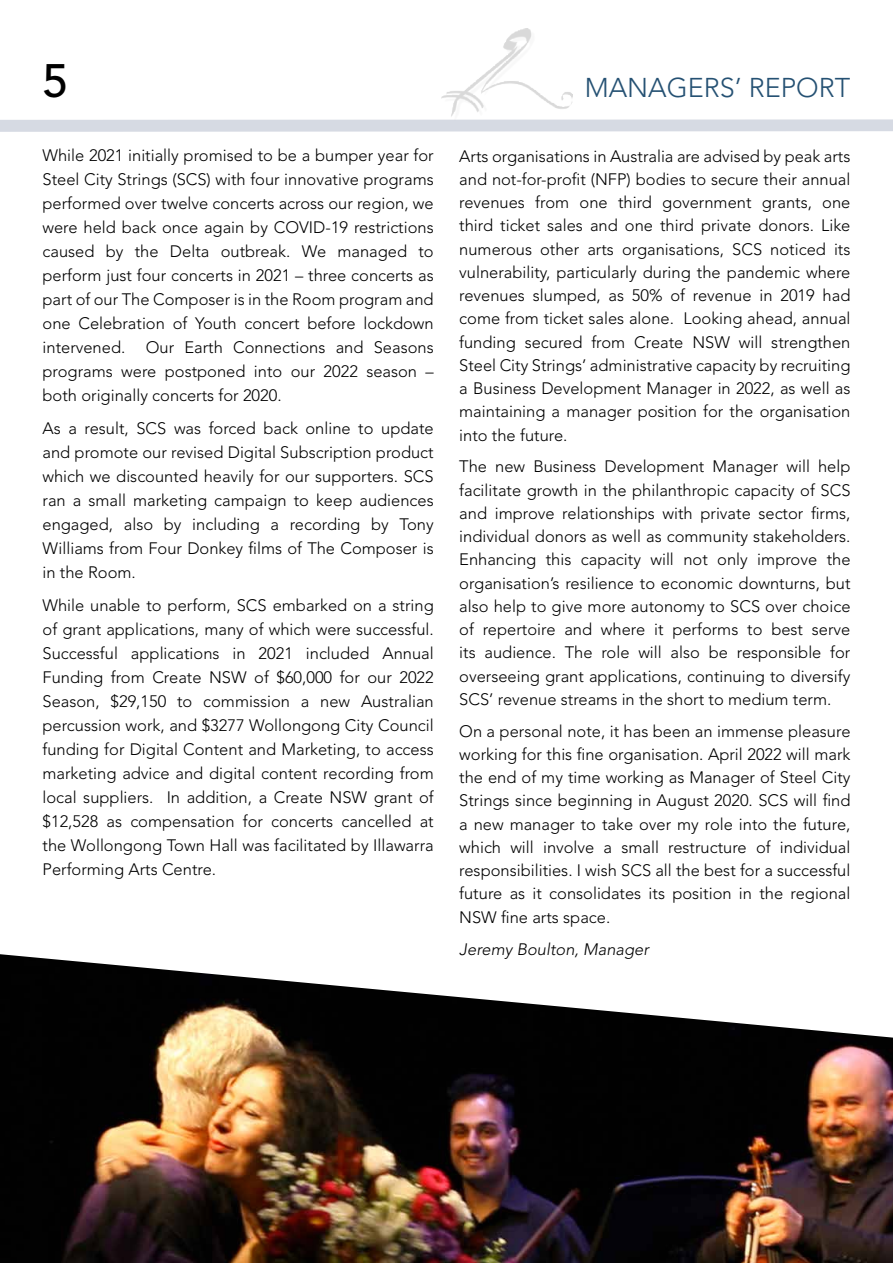
<style>
.page{position:relative;width:893px;height:1263px;background:#fff}
.page>*{position:absolute;margin:0;border:0;box-sizing:border-box;transform-origin:0 0}
.t1{font:500 46.5px "Avenir";color:#000}
.t2{font:300 27px "Avenir";color:#255173}
.t3{font:300 16.5px/23.2px "Avenir";color:#000;text-align:justify}
.t4{font:italic 300 16.5px "Avenir";color:#000}
</style>
<div class="page">
<svg style="left:0;top:119px;width:893px;height:13px;background:#d9dce5"></svg>
<img style="left:441px;top:28px;width:131px;height:92px">
<img style="left:0;top:954px;width:893px;height:309px">
<h1 class="t1" style="left:43px;top:54px;width:27px">5</h1>
<p class="t3" style="left:43px;top:144px;width:393px;line-height:24px">While 2021 initially promised to be a bumper year for Steel City Strings (SCS) with four innovative programs performed over twelve concerts across our region, we were held back once again by COVI D-19 restrictions caused by the Delta outbreak. We managed to perform just four concerts in 2021 – three concerts as part of our The Composer is in the Room program and one Celebration of Youth concert before lockdown intervened. Our Earth Connections and Seasons programs were postponed into our 2022 season – both originally concerts for 2020.</p>
<p class="t3" style="left:43px;top:417px;width:105px">As a result, SCS</p>
<p class="t3" style="left:43px;top:416px;width:393px;line-height:24px;text-align:left;text-indent:131px">was forced back online to update and promote our revised Digital Subscription product which we discounted heavily for our supporters. SCS ran a small marketing campaign to keep audiences engaged, also by including a recording by Tony Williams from Four Donkey films of The Composer is in the Room.</p>
<p class="t3" style="left:43px;top:593px;width:205px">While unable to perform, SCS</p>
<p class="t3" style="left:43px;top:593px;width:393px;line-height:24px;text-indent:230px">embarked on a string of grant applications, many of which were successful.<br>Successful applications in 2021 included Annual Funding from Create NSW of $60,000 for our 2022<br>Season, $29,150 to commission a new Australian percussion work, and $3277 Wollongong City Council funding for Digital Content and Marketing, to access marketing advice and digital content recording from local suppliers. I n addition, a Create NSW grant of $12,528 as compensation for concerts cancelled at the Wollongong Town H all was facilitated by I llawarra Performing Arts Centre.</p>
<h2 class="t2" style="left:585px;top:72px;width:250px">MANAGERS’ REPORT</h2>
<p class="t3" style="left:459px;top:144px;width:393px">Arts organisations in Australia are advised by peak arts and not-for-profit (N FP) bodies to secure their annual revenues from one third government grants, one third ticket sales and one third private donors. Like numerous other arts organisations, SCS</p>
<p class="t3" style="left:459px;top:237px;width:393px;text-indent:311px">noticed its vulnerability, particularly during the pandemic where revenues slumped, as 50% of revenue in 2019 had come from ticket sales alone. Looking ahead, annual funding secured from Create NSW will strengthen Steel City Strings’ administrative capacity by recruiting a Business Development Manager in 2022, as well as maintaining a manager position for the organisation into the future.</p>
<p class="t3" style="left:459px;top:455px;width:393px;text-align:left">The new Business Development Manager will help facilitate growth in the philanthropic capacity of SCS and improve relationships with private sector firms, individual donors as well as community stakeholders.<br>Enhancing this capacity will not only improve the organisation’s resilience to economic downturns, but also help to give more autonomy to SCS</p>
<p class="t3" style="left:459px;top:594px;width:393px;text-indent:306px">over choice of repertoire and where it performs to best serve its audience. The role will also be responsible for overseeing grant applications, continuing to diversify SCS’ revenue streams in the short to medium term.</p>
<p class="t3" style="left:459px;top:719px;width:393px">On a personal note, it has been an immense pleasure working for this fine organisation. April 2022 will mark the end of my time working as Manager of Steel City Strings since beginning in August 2020. SCS</p>
<p class="t3" style="left:459px;top:789px;width:393px;text-indent:334px">will find a new manager to take over my role into the future, which will involve a small restructure of individual responsibilities. I wish SCS</p>
<p class="t3" style="left:459px;top:859px;width:393px;text-indent:196px">all the best for a successful future as it consolidates its position in the regional NSW fine arts space.</p>
<p class="t4" style="left:459px;top:940px;width:191px">Jeremy Boulton, Manager</p>
</div>
